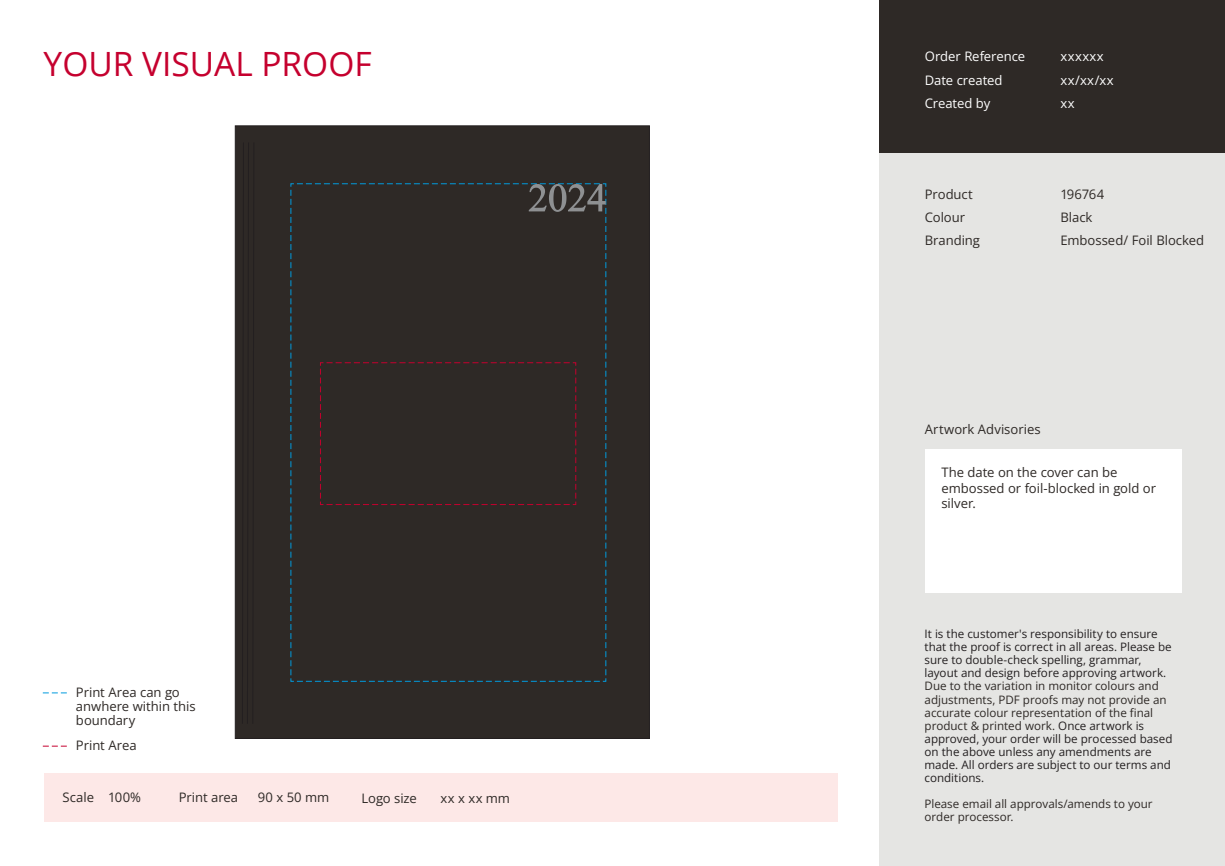
<style>
.page{position:relative;width:1225px;height:866px;background:#fff}
.page>*{position:absolute;margin:0;border:0;box-sizing:border-box;transform-origin:0 0}
.t1{font:33.4px "Open Sans";color:#c5002e}
.t2{font:13.1px/14px "Open Sans";letter-spacing:-.005em;color:#2e2926}
.t3{font:700 13.1px/23.3px "Open Sans";letter-spacing:-.005em;color:#2e2926}
.t4{font:700 13.1px/23.3px "Open Sans";letter-spacing:-.005em;color:#fff}
.t5{font:13.1px/23.3px "Open Sans";letter-spacing:.035em;color:#fff}
.t6{font:11.6px/13.1px "Open Sans";color:#231f20}
.t7{font:700 11.6px/13.1px "Open Sans";color:#2e2926}
.s1{font-weight:400}
.s2{font-weight:700;color:#2e2926}
</style>
<div class="page">
<div style="left:44px;top:773px;width:793px;height:49px;background:#fde8e7"></div>
<div style="left:879px;top:0;width:345px;height:153px;background:#2e2926"></div>
<div style="left:879px;top:153px;width:345px;height:713px;background:#e5e5e3"></div>
<div style="left:924px;top:449px;width:256px;height:143px;background:#fff"></div>
<div style="left:235px;top:125px;width:414px;height:614px;background:#2e2926;border:1px solid #231f20"></div>
<svg style="left:242px;top:143px;width:12px;height:580px"></svg>
<svg style="left:43px;top:692px;width:24px;height:1px"></svg>
<svg style="left:43px;top:745px;width:24px;height:1px"></svg>
<svg style="left:290px;top:183px;width:316px;height:499px"></svg>
<h1 class="t1" style="left:44px;top:41px;width:329px">YOUR VISUAL PROOF</h1>
<p class="t2" style="left:76px;top:684px;width:121px">Print Area can go anwhere within this boundary</p>
<p class="t2" style="left:76px;top:738px;width:62px">Print Area</p>
<p class="t3" style="left:63px;top:785px;width:80px">Scale <span class="s1">100%</span></p>
<p class="t3" style="left:179px;top:785px;width:61px">Print area</p>
<p class="t2" style="left:258px;top:789px;width:73px">90 x 50 mm</p>
<p class="t3" style="left:361px;top:786px;width:57px">Logo size</p>
<p class="t2" style="left:440px;top:790px;width:71px">xx x xx mm</p>
<p class="t4" style="left:924px;top:45px;width:102px">Order Reference<br>Date created<br>Created by</p>
<p class="t5" style="left:1060px;top:45px;width:55px">xxxxxx xx/xx/xx xx</p>
<p class="t3" style="left:924px;top:182px;width:57px">Product<br>Colour<br>Branding</p>
<p class="t2" style="left:1060px;top:187px;width:45px">196764</p>
<p class="t2" style="left:1060px;top:210px;width:34px">Black</p>
<p class="t2" style="left:1060px;top:233px;width:145px">Embossed/ Foil Blocked</p>
<p class="t3" style="left:924px;top:417px;width:117px">Artwork Advisories</p>
<p class="t2" style="left:941px;top:464px;width:216px;line-height:15.5px">The date on the cover can be embossed or foil-blocked in gold or silver.</p>
<p class="t6" style="left:924px;top:627px;width:249px">It is the customer's responsibility to ensure that the proof is correct in all areas. Please be sure to double-check spelling, grammar, layout and design before approving artwork.</p>
<p class="t6" style="left:924px;top:679px;width:249px"><span class="s2">Due to the variation in monitor colours and adjustments, PDF proofs may not provide an accurate colour representation of the final product &amp; printed work.</span> Once artwork is approved, your order will be processed based on the above unless any amendments are made. All orders are subject to our terms and conditions.</p>
<p class="t7" style="left:924px;top:797px;width:229px">Please email all approvals/amends to your order processor.</p>
</div>
